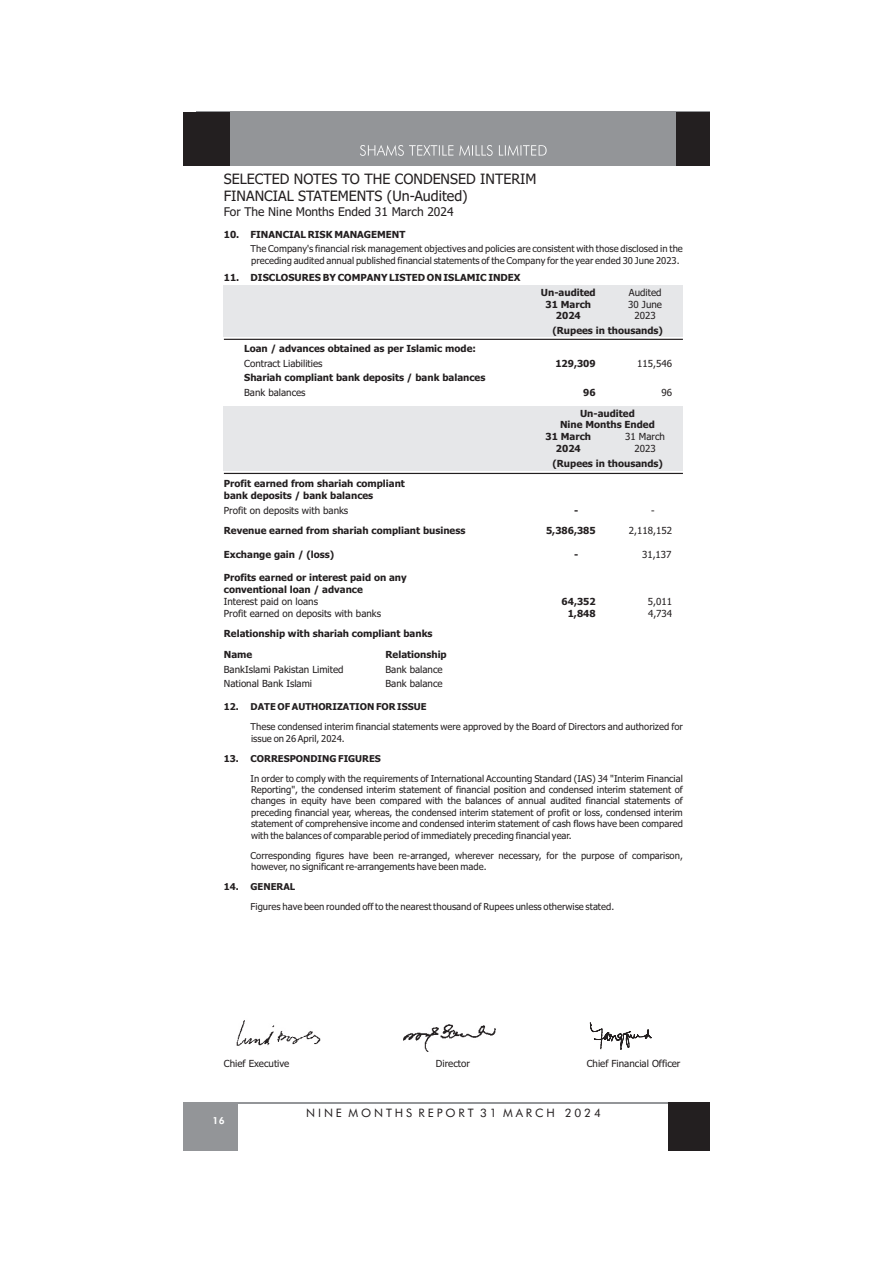
<style>
.page{position:relative;width:893px;height:1263px;background:#fff}
.page>*{position:absolute;margin:0;border:0;box-sizing:border-box;transform-origin:0 0}
.t1{font:14.25px/17.2px "Tahoma";color:#231f20}
.t2{font:12px "Tahoma";color:#231f20}
.t3{font:11.7px "Futura BT";letter-spacing:.25em;color:#231f20}
.t4{font:700 9.75px/11.7px "Tahoma";color:#231f20}
.t5{font:9.75px "Tahoma";color:#231f20}
.t6{font:800 9.75px "Futura BT";color:#fff}
.t7{font:9.45px/11.4px "Tahoma";color:#231f20}
.t8{font:700 9.45px "Tahoma";color:#231f20}
</style>
<div class="page">
<div style="left:224px;top:285px;width:459px;height:52px;background:#e6e7e9"></div>
<hr style="left:224px;top:339px;width:459px;height:1px;background:#231f20">
<div style="left:224px;top:406px;width:459px;height:65px;background:#e6e7e9"></div>
<hr style="left:224px;top:473px;width:459px;height:1px;background:#231f20">
<hr style="left:210px;top:1102px;width:486px;height:2px;background:#939598">
<div style="left:183px;top:1102px;width:54px;height:49px;background:#939598"></div>
<div style="left:668px;top:1102px;width:42px;height:49px;background:#231f20"></div>
<div style="left:197px;top:112px;width:513px;height:54px;background:#939598"></div>
<div style="left:677px;top:112px;width:33px;height:54px;background:#231f20"></div>
<div style="left:183px;top:112px;width:47px;height:54px;background:#231f20"></div>
<svg style="left:360px;top:145px;width:187px;height:11px"></svg>
<img style="left:236px;top:1020px;width:85px;height:26px">
<img style="left:403px;top:1024px;width:93px;height:28px">
<svg style="left:590px;top:1022px;width:62px;height:28px"></svg>
<h1 class="t1" style="left:224px;top:171px;width:314px">SELECTED NOTES TO THE CONDENSED INTERIM<br>FINANCIAL STATEMENTS (Un-Audited)</h1>
<p class="t2" style="left:224px;top:207px;width:231px">For The Nine Months Ended 31 March 2024</p>
<p class="t4" style="left:224px;top:229px;width:183px">10. FINANCIAL RISK MANAGEMENT</p>
<p class="t7" style="left:251px;top:244px;width:434px">The Company's financial risk management objectives and policies are consistent with those disclosed in the preceding audited annual published financial statements of the Company for the year ended 30 June 2023.</p>
<p class="t4" style="left:224px;top:273px;width:298px">11. DISCLOSURES BY COMPANY LISTED ON ISLAMIC INDEX</p>
<p class="t4" style="left:541px;top:287px;width:56px">Un-audited</p>
<p class="t5" style="left:629px;top:288px;width:34px">Audited</p>
<p class="t4" style="left:546px;top:299px;width:47px">31 March</p>
<p class="t5" style="left:628px;top:300px;width:35px">30 June</p>
<p class="t4" style="left:556px;top:311px;width:26px">2024</p>
<p class="t5" style="left:634px;top:312px;width:23px">2023</p>
<p class="t4" style="left:552px;top:326px;width:112px">(Rupees in thousands)</p>
<p class="t4" style="left:244px;top:343px;width:233px">Loan / advances obtained as per Islamic mode:</p>
<p class="t5" style="left:244px;top:359px;width:80px">Contract Liabilities</p>
<p class="t4" style="left:555px;top:358px;width:42px">129,309</p>
<p class="t5" style="left:637px;top:359px;width:36px">115,546</p>
<p class="t4" style="left:244px;top:373px;width:243px">Shariah compliant bank deposits / bank balances</p>
<p class="t5" style="left:244px;top:388px;width:63px">Bank balances</p>
<p class="t4" style="left:583px;top:387px;width:14px">96</p>
<p class="t5" style="left:661px;top:388px;width:12px">96</p>
<p class="t4" style="left:580px;top:408px;width:56px">Un-audited</p>
<p class="t4" style="left:560px;top:420px;width:96px">Nine Months Ended</p>
<p class="t4" style="left:546px;top:432px;width:47px">31 March</p>
<p class="t5" style="left:625px;top:433px;width:41px">31 March</p>
<p class="t4" style="left:556px;top:443px;width:26px">2024</p>
<p class="t5" style="left:634px;top:444px;width:23px">2023</p>
<p class="t4" style="left:552px;top:458px;width:112px">(Rupees in thousands)</p>
<p class="t4" style="left:224px;top:479px;width:183px">Profit earned from shariah compliant bank deposits / bank balances</p>
<p class="t5" style="left:224px;top:506px;width:126px">Profit on deposits with banks</p>
<p class="t4" style="left:574px;top:505px;width:6px">-</p>
<p class="t5" style="left:651px;top:506px;width:5px">-</p>
<p class="t4" style="left:224px;top:526px;width:243px">Revenue earned from shariah compliant business</p>
<p class="t4" style="left:546px;top:526px;width:51px">5,386,385</p>
<p class="t5" style="left:629px;top:527px;width:45px">2,118,152</p>
<p class="t4" style="left:224px;top:549px;width:112px">Exchange gain / (loss)</p>
<p class="t4" style="left:574px;top:549px;width:6px">-</p>
<p class="t5" style="left:642px;top:550px;width:31px">31,137</p>
<p class="t4" style="left:224px;top:573px;width:184px">Profits earned or interest paid on any conventional loan / advance</p>
<p class="t5" style="left:224px;top:597px;width:96px">Interest paid on loans</p>
<p class="t4" style="left:562px;top:596px;width:36px">64,352</p>
<p class="t5" style="left:648px;top:597px;width:26px">5,011</p>
<p class="t5" style="left:224px;top:609px;width:159px">Profit earned on deposits with banks</p>
<p class="t4" style="left:568px;top:608px;width:29px">1,848</p>
<p class="t5" style="left:648px;top:609px;width:25px">4,734</p>
<p class="t4" style="left:224px;top:624px;width:210px;line-height:20.5px">Relationship with shariah compliant banks<br>Name</p>
<p class="t4" style="left:385px;top:649px;width:63px">Relationship</p>
<p class="t5" style="left:224px;top:665px;width:121px">BankIslami Pakistan Limited</p>
<p class="t5" style="left:385px;top:665px;width:59px">Bank balance</p>
<p class="t5" style="left:224px;top:680px;width:90px">National Bank Islami</p>
<p class="t5" style="left:385px;top:680px;width:59px">Bank balance</p>
<p class="t8" style="left:224px;top:703px;width:204px">12. DATE OF AUTHORIZATION FOR ISSUE</p>
<p class="t7" style="left:251px;top:722px;width:434px">These condensed interim financial statements were approved by the Board of Directors and authorized for issue on 26 April, 2024.</p>
<p class="t8" style="left:224px;top:754px;width:159px">13. CORRESPONDING FIGURES</p>
<p class="t7" style="left:251px;top:773px;width:434px;text-align:justify">In order to comply with the requirements of International Accounting Standard (IAS) 34 "Interim Financial Reporting", the condensed interim statement of financial position and condensed interim statement of changes in equity have been compared with the balances of annual audited financial statements of preceding financial year, whereas, the condensed interim statement of profit or loss, condensed interim statement of comprehensive income and condensed interim statement of cash flows have been compared with the balances of comparable period of immediately preceding financial year.</p>
<p class="t7" style="left:251px;top:850px;width:434px">Corresponding figures have been re-arranged, wherever necessary, for the purpose of comparison, however, no significant re-arrangements have been made.</p>
<p class="t8" style="left:224px;top:883px;width:73px">14. GENERAL</p>
<p class="t7" style="left:251px;top:901px;width:365px">Figures have been rounded off to the nearest thousand of Rupees unless otherwise stated.</p>
<p class="t5" style="left:224px;top:1060px;width:67px">Chief Executive</p>
<p class="t5" style="left:436px;top:1060px;width:36px">Director</p>
<p class="t5" style="left:587px;top:1060px;width:95px">Chief Financial Officer</p>
<p class="t6" style="left:213px;top:1116px;width:14px">16</p>
<p class="t3" style="left:306px;top:1108px;width:296px">NINE MONTHS REPORT 31 MARCH 2024</p>
</div>
